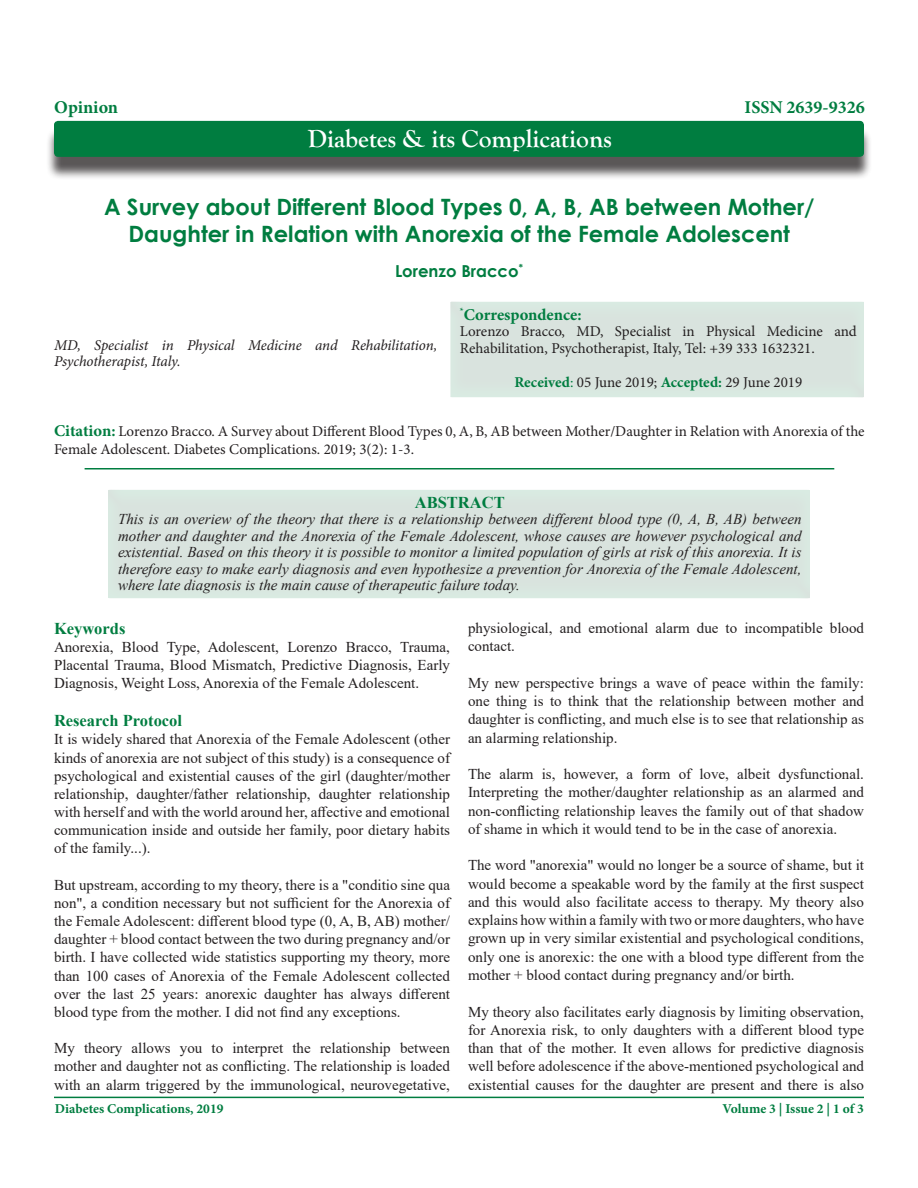
<style>
.page{position:relative;width:918px;height:1188px;background:#fff}
.page>*{position:absolute;margin:0;border:0;box-sizing:border-box;transform-origin:0 0}
.t1{font:700 25.5px "Goudy Old Style T";color:#fff}
.t2{font:700 22.5px/27px "Century Gothic";color:#007d40;text-align:center}
.t3{font:700 18px "Minion Pro";color:#007d40}
.t4{font:700 16.5px "Times New Roman";color:#007d40}
.t5{font:700 16.5px "Minion Pro";color:#007d40}
.t6{font:700 16.5px "Century Gothic";color:#007d40}
.t7{font:15px/18.1px "Times New Roman";color:#231f20;text-align:justify}
.t8{font:italic 15px/16.5px "Times New Roman";color:#231f20;text-align:justify}
.t9{font:15px/16.5px "Minion Pro";color:#231f20}
.t10{font:italic 15px/16.5px "Minion Pro";letter-spacing:-.01em;color:#231f20}
.t11{font:700 13.5px "Minion Pro";color:#007d40}
.s1{font-weight:700;color:#007d40}
.s2{color:#007d40}
.s3{font-weight:700;font-size:16.5px;color:#007d40}
</style>
<div class="page">
<hr style="left:54px;top:1097px;width:810px;height:1px;background:#007d40">
<div style="left:449px;top:296px;width:417px;height:103px;background:#231f20;opacity:.5"></div>
<div style="left:46px;top:128px;width:826px;height:52px;background:#231f20;opacity:.75"></div>
<div style="left:54px;top:121px;width:810px;height:36px;background:#007d40;border-radius:4px"></div>
<hr style="left:85px;top:468px;width:749px;height:2px;background:#007d40">
<div style="left:107px;top:483px;width:705px;height:117px;background:#231f20;opacity:.5"></div>
<p class="t3" style="left:54px;top:95px;width:65px">Opinion</p>
<p class="t3" style="left:745px;top:95px;width:122px">ISSN 2639-9326</p>
<p class="t1" style="left:308px;top:124px;width:306px">Diabetes &amp; its Complications</p>
<p class="t2" style="left:104px;top:192px;width:712px">A Survey about Different Blood Types 0, A, B, AB between Mother/<br>Daughter in Relation with Anorexia of the Female Adolescent</p>
<p class="t6" style="left:395px;top:258px;width:129px">Lorenzo Bracco<sup>*</sup></p>
<p class="t10" style="left:54px;top:337px;width:385px">MD, Specialist in Physical Medicine and Rehabilitation,<br>Psychotherapist, Italy.</p>
<p class="t5" style="left:460px;top:303px;width:123px"><sup>*</sup>Correspondence:</p>
<p class="t9" style="left:460px;top:323px;width:398px">Lorenzo Bracco, MD, Specialist in Physical Medicine and<br>Rehabilitation, Psychotherapist, Italy, Tel: +39 333 1632321.</p>
<p class="t9" style="left:514px;top:374px;width:289px"><span class="s1">Received</span><span class="s2">:</span> 05 June 2019; <span class="s1">Accepted:</span> 29 June 2019</p>
<p class="t9" style="left:54px;top:422px;width:812px;line-height:18px"><span class="s3">Citation:</span> Lorenzo Bracco. A Survey about Different Blood Types 0, A, B, AB between Mother/Daughter in Relation with Anorexia of the<br>Female Adolescent. Diabetes Complications. 2019; 3(2): 1-3.</p>
<p class="t4" style="left:415px;top:491px;width:91px">ABSTRACT</p>
<p class="t8" style="left:118px;top:511px;width:685px">This is an overiew of the theory that there is a relationship between different blood type (0, A, B, AB) between mother and daughter and the Anorexia of the Female Adolescent, whose causes are however psychological and existential. Based on this theory it is possible to monitor a limited population of girls at risk of this anorexia. It is therefore easy to make early diagnosis and even hypothesize a prevention for Anorexia of the Female Adolescent, where late diagnosis is the main cause of therapeutic failure today.</p>
<p class="t4" style="left:54px;top:616px;width:73px">Keywords</p>
<p class="t7" style="left:54px;top:637px;width:398px">Anorexia, Blood Type, Adolescent, Lorenzo Bracco, Trauma, Placental Trauma, Blood Mismatch, Predictive Diagnosis, Early Diagnosis, Weight Loss, Anorexia of the Female Adolescent.</p>
<p class="t4" style="left:54px;top:709px;width:130px">Research Protocol</p>
<p class="t7" style="left:54px;top:730px;width:398px">It is widely shared that Anorexia of the Female Adolescent (other kinds of anorexia are not subject of this study) is a consequence of psychological and existential causes of the girl (daughter/mother relationship, daughter/father relationship, daughter relationship with herself and with the world around her, affective and emotional communication inside and outside her family, poor dietary habits of the family...).</p>
<p class="t7" style="left:54px;top:875px;width:398px">But upstream, according to my theory, there is a "conditio sine qua non", a condition necessary but not sufficient for the Anorexia of the Female Adolescent: different blood type (0, A, B, AB) mother/ daughter + blood contact between the two during pregnancy and/or birth. I have collected wide statistics supporting my theory, more than 100 cases of Anorexia of the Female Adolescent collected over the last 25 years: anorexic daughter has always different blood type from the mother. I did not find any exceptions.</p>
<p class="t7" style="left:54px;top:1039px;width:398px">My theory allows you to interpret the relationship between mother and daughter not as conflicting. The relationship is loaded with an alarm triggered by the immunological, neurovegetative,</p>
<p class="t7" style="left:468px;top:618px;width:398px">physiological, and emotional alarm due to incompatible blood contact.</p>
<p class="t7" style="left:468px;top:673px;width:398px">My new perspective brings a wave of peace within the family: one thing is to think that the relationship between mother and daughter is conflicting, and much else is to see that relationship as an alarming relationship.</p>
<p class="t7" style="left:468px;top:764px;width:398px">The alarm is, however, a form of love, albeit dysfunctional.<br>Interpreting the mother/daughter relationship as an alarmed and non-conflicting relationship leaves the family out of that shadow of shame in which it would tend to be in the case of anorexia.</p>
<p class="t7" style="left:468px;top:856px;width:398px">The word "anorexia" would no longer be a source of shame, but it would become a speakable word by the family at the first suspect and this would also facilitate access to therapy. My theory also explains how within a family with two or more daughters, who have grown up in very similar existential and psychological conditions, only one is anorexic: the one with a blood type different from the mother + blood contact during pregnancy and/or birth.</p>
<p class="t7" style="left:468px;top:1002px;width:398px">My theory also facilitates early diagnosis by limiting observation, for Anorexia risk, to only daughters with a different blood type than that of the mother. It even allows for predictive diagnosis well before adolescence if the above-mentioned psychological and existential causes for the daughter are present and there is also</p>
<p class="t11" style="left:55px;top:1099px;width:170px">Diabetes Complications, 2019</p>
<p class="t11" style="left:722px;top:1100px;width:143px">Volume 3 | Issue 2 | 1 of 3</p>
</div>
